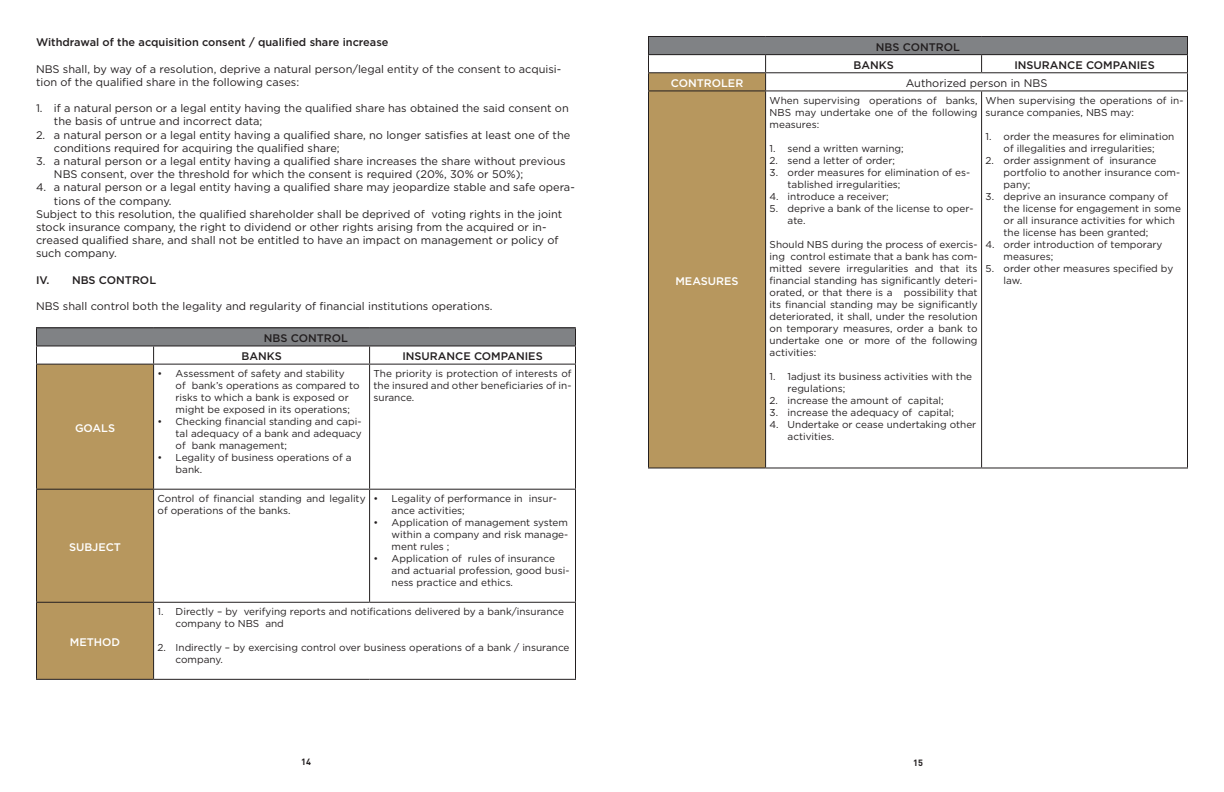
<style>
.page{position:relative;width:1224px;height:792px;background:#fff}
.page>*{position:absolute;margin:0;border:0;box-sizing:border-box;transform-origin:0 0}
.t1{font:11px/13.2px "Imp Gotham";color:#231f20}
.t2{font:500 11px/18.1px "Imp Gotham";color:#231f20}
.t3{font:500 11px "Imp Gotham";color:#fff}
.t4{font:10px/12px "Imp Gotham";color:#231f20}
.t5{font:700 9px "DIN Pro";color:#231f20}
</style>
<div class="page">
<div style="left:36px;top:328px;width:540px;height:18px;background:#808285"></div>
<hr style="left:36px;top:327px;width:118px;height:1px;background:#231f20">
<hr style="left:154px;top:327px;width:216px;height:1px;background:#231f20">
<hr style="left:370px;top:327px;width:206px;height:1px;background:#231f20">
<hr style="left:154px;top:345px;width:216px;height:1px;background:#231f20">
<svg style="left:36px;top:328px;width:118px;height:351px;background:#b69967"></svg>
<hr style="left:370px;top:345px;width:206px;height:1px;background:#231f20">
<svg style="left:369px;top:346px;width:1px;height:18px"></svg>
<svg style="left:575px;top:328px;width:1px;height:36px"></svg>
<hr style="left:36px;top:364px;width:118px;height:1px;background:#231f20">
<hr style="left:36px;top:365px;width:1px;height:124px;background:#231f20">
<hr style="left:154px;top:364px;width:216px;height:1px;background:#231f20">
<hr style="left:153px;top:365px;width:1px;height:124px;background:#231f20">
<hr style="left:370px;top:364px;width:206px;height:1px;background:#231f20">
<hr style="left:369px;top:365px;width:1px;height:124px;background:#231f20">
<hr style="left:575px;top:365px;width:1px;height:124px;background:#231f20">
<hr style="left:36px;top:489px;width:118px;height:1px;background:#231f20">
<hr style="left:36px;top:490px;width:1px;height:112px;background:#231f20">
<hr style="left:154px;top:489px;width:216px;height:1px;background:#231f20">
<hr style="left:153px;top:490px;width:1px;height:112px;background:#231f20">
<hr style="left:370px;top:489px;width:206px;height:1px;background:#231f20">
<hr style="left:369px;top:490px;width:1px;height:112px;background:#231f20">
<hr style="left:575px;top:490px;width:1px;height:112px;background:#231f20">
<hr style="left:36px;top:602px;width:118px;height:1px;background:#231f20">
<hr style="left:36px;top:603px;width:1px;height:76px;background:#231f20">
<hr style="left:154px;top:602px;width:216px;height:1px;background:#231f20">
<hr style="left:153px;top:603px;width:1px;height:76px;background:#231f20">
<hr style="left:370px;top:602px;width:206px;height:1px;background:#231f20">
<hr style="left:575px;top:603px;width:1px;height:76px;background:#231f20">
<hr style="left:36px;top:679px;width:118px;height:1px;background:#231f20">
<hr style="left:154px;top:679px;width:216px;height:1px;background:#231f20">
<hr style="left:370px;top:679px;width:206px;height:1px;background:#231f20">
<div style="left:648px;top:36px;width:540px;height:19px;background:#808285"></div>
<div style="left:649px;top:73px;width:116px;height:394px;background:#b7975e"></div>
<hr style="left:648px;top:36px;width:118px;height:1px;background:#231f20">
<hr style="left:766px;top:36px;width:216px;height:1px;background:#231f20">
<hr style="left:982px;top:36px;width:206px;height:1px;background:#231f20">
<hr style="left:648px;top:54px;width:118px;height:1px;background:#231f20">
<hr style="left:766px;top:54px;width:216px;height:1px;background:#231f20">
<hr style="left:982px;top:54px;width:206px;height:1px;background:#231f20">
<svg style="left:981px;top:55px;width:1px;height:17px"></svg>
<hr style="left:648px;top:72px;width:118px;height:1px;background:#231f20">
<svg style="left:648px;top:37px;width:1px;height:53px"></svg>
<hr style="left:766px;top:72px;width:216px;height:1px;background:#231f20">
<svg style="left:765px;top:55px;width:1px;height:35px"></svg>
<hr style="left:982px;top:72px;width:206px;height:1px;background:#231f20">
<svg style="left:1187px;top:37px;width:1px;height:53px"></svg>
<hr style="left:648px;top:90px;width:118px;height:1px;background:#231f20">
<hr style="left:648px;top:91px;width:1px;height:376px;background:#231f20">
<hr style="left:766px;top:90px;width:216px;height:1px;background:#231f20">
<hr style="left:765px;top:91px;width:1px;height:376px;background:#231f20">
<hr style="left:982px;top:90px;width:206px;height:1px;background:#231f20">
<hr style="left:981px;top:91px;width:1px;height:376px;background:#231f20">
<hr style="left:1187px;top:91px;width:1px;height:376px;background:#231f20">
<hr style="left:648px;top:467px;width:118px;height:1px;background:#231f20">
<hr style="left:766px;top:467px;width:216px;height:1px;background:#231f20">
<hr style="left:982px;top:467px;width:206px;height:1px;background:#231f20">
<p class="t2" style="left:36px;top:33px;width:354px">Withdrawal of the acquisition consent / qualified share increase</p>
<p class="t1" style="left:36px;top:62px;width:527px">NBS shall, by way of a resolution, deprive a natural person/legal entity of the consent to acquisi&shy;tion of the qualified share in the following cases:</p>
<p class="t1" style="left:54px;top:101px;width:516px;text-indent:-18px">1. if a natural person or a legal entity having the qualified share has obtained the said consent on the basis of untrue and incorrect data;</p>
<p class="t1" style="left:54px;top:128px;width:518px;text-indent:-18px">2. a natural person or a legal entity having a qualified share, no longer satisfies at least one of the conditions required for acquiring the qualified share;</p>
<p class="t1" style="left:54px;top:154px;width:513px;text-indent:-18px">3. a natural person or a legal entity having a qualified share increases the share without previous<br>NBS consent, over the threshold for which the consent is required (20%, 30% or 50%);</p>
<p class="t1" style="left:36px;top:180px;width:540px">4. a natural person or a legal entity having a qualified share may jeopardize stable and safe opera-</p>
<p class="t1" style="left:54px;top:194px;width:119px">tions of the company.</p>
<p class="t1" style="left:36px;top:207px;width:528px">Subject to this resolution, the qualified shareholder shall be deprived of voting rights in the joint</p>
<p class="t1" style="left:36px;top:220px;width:512px">stock insurance company, the right to dividend or other rights arising from the acquired or in-</p>
<p class="t1" style="left:36px;top:233px;width:524px">creased qualified share, and shall not be entitled to have an impact on management or policy of</p>
<p class="t1" style="left:36px;top:246px;width:82px">such company.</p>
<p class="t2" style="left:36px;top:270px;width:122px">IV. NBS CONTROL</p>
<p class="t1" style="left:36px;top:299px;width:458px">NBS shall control both the legality and regularity of financial institutions operations.</p>
<p class="t2" style="left:241px;top:329px;width:108px;text-indent:22px">NBS CONTROL<br>BANKS</p>
<p class="t2" style="left:402px;top:347px;width:142px">INSURANCE COMPANIES</p>
<p class="t3" style="left:75px;top:421px;width:42px">GOALS</p>
<p class="t3" style="left:69px;top:540px;width:54px">SUBJECT</p>
<p class="t3" style="left:70px;top:635px;width:52px">METHOD</p>
<p class="t4" style="left:176px;top:367px;width:185px;text-indent:-18px">• Assessment of safety and stability<br>of bank’s operations as compared to risks to which a bank is exposed or might be exposed in its operations;</p>
<p class="t4" style="left:176px;top:415px;width:188px;text-align:justify;text-indent:-18px">• Checking financial standing and capi&shy;tal adequacy of a bank and adequacy of bank management;</p>
<p class="t4" style="left:176px;top:451px;width:177px;text-indent:-18px">• Legality of business operations of a bank.</p>
<p class="t4" style="left:374px;top:367px;width:199px;text-align:justify">The priority is protection of interests of the insured and other beneficiaries of in&shy;surance.</p>
<p class="t4" style="left:158px;top:492px;width:210px">Control of financial standing and legality of operations of the banks.</p>
<p class="t4" style="left:392px;top:492px;width:167px;text-indent:-18px">• Legality of performance in insur&shy;ance activities;</p>
<p class="t4" style="left:392px;top:516px;width:178px;text-align:justify;text-indent:-18px">• Application of management system within a company and risk manage&shy;ment rules ;</p>
<p class="t4" style="left:392px;top:552px;width:179px;text-indent:-18px">• Application of rules of insurance and actuarial profession, good busi&shy;ness practice and ethics.</p>
<p class="t4" style="left:176px;top:605px;width:390px;text-indent:-18px">1. Directly – by verifying reports and notifications delivered by a bank/insurance company to NBS and</p>
<p class="t4" style="left:176px;top:641px;width:395px;text-indent:-18px">2. Indirectly – by exercising control over business operations of a bank / insurance company.</p>
<p class="t2" style="left:853px;top:37px;width:108px;text-indent:22px">NBS CONTROL<br>BANKS</p>
<p class="t2" style="left:1014px;top:55px;width:142px">INSURANCE COMPANIES</p>
<p class="t3" style="left:671px;top:76px;width:74px">CONTROLER</p>
<p class="t1" style="left:906px;top:76px;width:143px">Authorized person in NBS</p>
<p class="t3" style="left:675px;top:274px;width:65px">MEASURES</p>
<p class="t4" style="left:770px;top:94px;width:210px;text-align:justify">When supervising operations of banks, NBS may undertake one of the following measures:</p>
<p class="t4" style="left:770px;top:142px;width:136px">1. send a written warning;</p>
<p class="t4" style="left:770px;top:154px;width:127px">2. send a letter of order;</p>
<p class="t4" style="left:788px;top:166px;width:184px;text-indent:-18px">3. order measures for elimination of es&shy;tablished irregularities;</p>
<p class="t4" style="left:770px;top:190px;width:121px">4. introduce a receiver;</p>
<p class="t4" style="left:788px;top:202px;width:187px;text-indent:-18px">5. deprive a bank of the license to oper&shy;ate.</p>
<p class="t4" style="left:770px;top:238px;width:210px;text-align:justify">Should NBS during the process of exercis&shy;ing control estimate that a bank has com&shy;mitted severe irregularities and that its financial standing has significantly deteri&shy;orated, or that there is a possibility that its financial standing may be significantly deteriorated, it shall, under the resolution on temporary measures, order a bank to undertake one or more of the following activities:</p>
<p class="t4" style="left:788px;top:370px;width:186px;text-indent:-18px">1. 1adjust its business activities with the regulations;</p>
<p class="t4" style="left:770px;top:394px;width:176px">2. increase the amount of capital;</p>
<p class="t4" style="left:770px;top:406px;width:186px">3. increase the adequacy of capital;</p>
<p class="t4" style="left:788px;top:418px;width:190px;text-indent:-18px">4. Undertake or cease undertaking other activities.</p>
<p class="t4" style="left:986px;top:94px;width:199px">When supervising the operations of in&shy;surance companies, NBS may:</p>
<p class="t4" style="left:986px;top:130px;width:190px;text-align:center">1. order the measures for elimination of illegalities and irregularities;</p>
<p class="t4" style="left:1004px;top:154px;width:178px;text-indent:-18px">2. order assignment of insurance portfolio to another insurance com&shy;pany;</p>
<p class="t4" style="left:1004px;top:190px;width:179px;text-indent:-18px">3. deprive an insurance company of the license for engagement in some or all insurance activities for which the license has been granted;</p>
<p class="t4" style="left:1004px;top:238px;width:160px;text-indent:-18px">4. order introduction of temporary measures;</p>
<p class="t4" style="left:1004px;top:262px;width:171px;text-indent:-18px">5. order other measures specified by law.</p>
<p class="t5" style="left:301px;top:756px;width:11px">14</p>
<p class="t5" style="left:913px;top:757px;width:11px">15</p>
</div>
